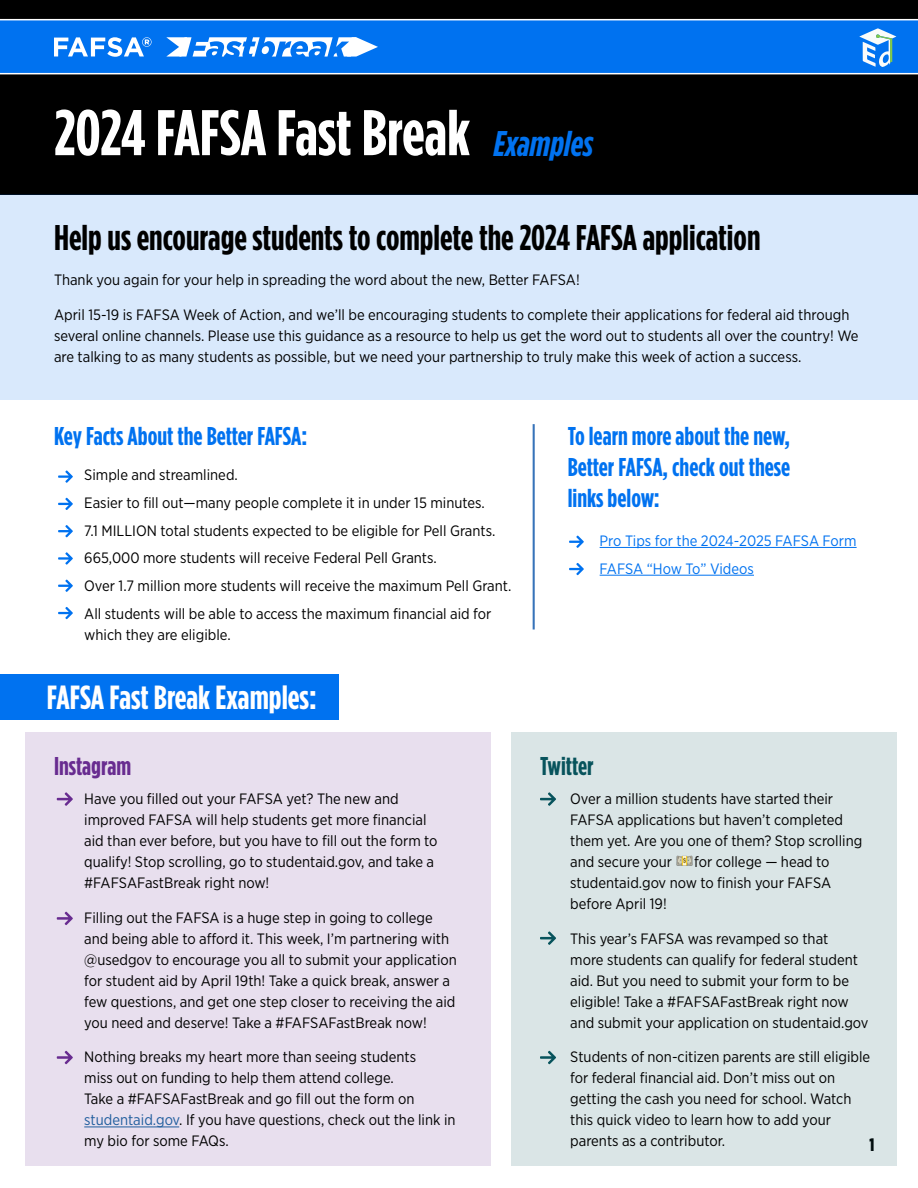
<style>
.page{position:relative;width:918px;height:1188px;background:#fff}
.page>*{position:absolute;margin:0;border:0;box-sizing:border-box;transform-origin:0 0}
.t1{font:700 64.35px "Gotham Cond";color:#fff}
.t2{font:700 35.7px "Gotham Cond";color:#000}
.t3{font:italic 700 35.7px "Gotham Cond";color:#0072f0}
.t4{font:700 33.45px "Gotham Cond";color:#fff}
.t5{font:700 25.8px/30.9px "Gotham Cond";color:#0072f0;text-align:justify}
.t6{font:700 25.8px "Gotham Cond";color:#682c90}
.t7{font:700 25.8px "Gotham Cond";letter-spacing:-.005em;color:#07535c}
.t8{font:900 18px "Gotham Cond";color:#000}
.t9{font:15px/21px "Gotham Narrow";color:#000}
.t10{font:15px/27.8px "Gotham Narrow";color:#0072f0}
.s1{color:#215e9e}
</style>
<div class="page">
<div style="left:0;top:0;width:918px;height:194px;background:#000"></div>
<svg style="left:0;top:19px;width:918px;height:55px;background:#0d79f0"></svg>
<div style="left:0;top:194px;width:918px;height:206px;background:#d9e9fc"></div>
<div style="left:25px;top:732px;width:465px;height:434px;background:#e8dfee"></div>
<div style="left:511px;top:732px;width:385px;height:434px;background:#dae5e6"></div>
<div style="left:0;top:674px;width:338px;height:46px;background:#0072f0"></div>
<hr style="left:84px;top:1127px;width:95px;height:1px;background:#215e9e">
<hr style="left:600px;top:547px;width:257px;height:1px;background:#0072f0">
<hr style="left:600px;top:575px;width:154px;height:1px;background:#0072f0">
<svg style="left:54px;top:37px;width:98px;height:20px;background:#6daef6"></svg>
<svg style="left:166px;top:37px;width:212px;height:20px;background:#7cb6f7"></svg>
<hr style="left:533px;top:424px;width:2px;height:206px;background:#3773b9">
<svg style="left:58px;top:471px;width:15px;height:12px"></svg>
<svg style="left:57px;top:792px;width:16px;height:14px"></svg>
<svg style="left:540px;top:792px;width:16px;height:14px"></svg>
<svg style="left:57px;top:912px;width:16px;height:13px"></svg>
<svg style="left:540px;top:931px;width:16px;height:14px"></svg>
<svg style="left:57px;top:1051px;width:16px;height:13px"></svg>
<svg style="left:540px;top:1051px;width:16px;height:13px"></svg>
<svg style="left:58px;top:498px;width:15px;height:12px"></svg>
<svg style="left:58px;top:525px;width:15px;height:12px"></svg>
<svg style="left:58px;top:552px;width:15px;height:13px"></svg>
<svg style="left:58px;top:580px;width:15px;height:12px"></svg>
<svg style="left:569px;top:536px;width:15px;height:12px"></svg>
<svg style="left:58px;top:607px;width:15px;height:12px"></svg>
<svg style="left:569px;top:563px;width:15px;height:12px"></svg>
<svg style="left:859px;top:28px;width:37px;height:39px"></svg>
<h1 class="t1" style="left:54px;top:95px;width:418px">2024 FAFSA Fast Break</h1>
<h2 class="t3" style="left:494px;top:122px;width:101px">Examples</h2>
<h2 class="t2" style="left:54px;top:216px;width:708px">Help us encourage students to complete the 2024 FAFSA application</h2>
<p class="t9" style="left:54px;top:269px;width:527px">Thank you again for your help in spreading the word about the new, Better FAFSA!</p>
<p class="t9" style="left:54px;top:304px;width:806px">April 15-19 is FAFSA Week of Action, and we’ll be encouraging students to complete their applications for federal aid through several online channels. Please use this guidance as a resource to help us get the word out to students all over the country! We are talking to as many students as possible, but we need your partnership to truly make this week of action a success.</p>
<h3 class="t5" style="left:54px;top:420px;width:255px">Key Facts About the Better FAFSA:</h3>
<p class="t9" style="left:84px;top:461px;width:429px;line-height:27.8px">Simple and streamlined.<br>Easier to fill out—many people complete it in under 15 minutes.<br>7.1 MILLION total students expected to be eligible for Pell Grants.<br>665,000 more students will receive Federal Pell Grants.<br>Over 1.7 million more students will receive the maximum Pell Grant.<br>All students will be able to access the maximum financial aid for</p>
<p class="t9" style="left:84px;top:624px;width:148px">which they are eligible.</p>
<h3 class="t4" style="left:47px;top:677px;width:271px">FAFSA Fast Break Examples:</h3>
<h3 class="t5" style="left:568px;top:420px;width:224px">To learn more about the new, Better FAFSA, check out these links below:</h3>
<p class="t10" style="left:600px;top:526px;width:258px">Pro Tips for the 2024-2025 FAFSA Form<br>FAFSA “How To” Videos</p>
<h3 class="t6" style="left:54px;top:751px;width:79px">Instagram</h3>
<h3 class="t7" style="left:540px;top:751px;width:55px">Twitter</h3>
<p class="t9" style="left:84px;top:788px;width:355px">Have you filled out your FAFSA yet? The new and improved FAFSA will help students get more financial aid than ever before, but you have to fill out the form to qualify! Stop scrolling, go to studentaid.gov, and take a #FAFSAFastBreak right now!</p>
<p class="t9" style="left:84px;top:907px;width:374px">Filling out the FAFSA is a huge step in going to college and being able to afford it. This week, I’m partnering with @usedgov to encourage you all to submit your application for student aid by April 19th! Take a quick break, answer a few questions, and get one step closer to receiving the aid you need and deserve! Take a #FAFSAFastBreak now!</p>
<p class="t9" style="left:84px;top:1046px;width:373px">Nothing breaks my heart more than seeing students<br>miss out on funding to help them attend college.<br>Take a #FAFSAFastBreak and go fill out the form on <span class="s1">studentaid.gov</span>. If you have questions, check out the link in my bio for some FAQs.</p>
<p class="t9" style="left:570px;top:788px;width:294px">Over a million students have started their FAFSA applications but haven’t completed them yet. Are you one of them? Stop scrolling and secure your</p>
<p class="t9" style="left:570px;top:851px;width:262px;text-align:justify;text-indent:124px">for college — head to studentaid.gov now to finish your FAFSA before April 19!</p>
<p class="t9" style="left:570px;top:928px;width:300px">This year’s FAFSA was revamped so that<br>more students can qualify for federal student aid. But you need to submit your form to be eligible! Take a #FAFSAFastBreak right now and submit your application on studentaid.gov</p>
<p class="t9" style="left:570px;top:1046px;width:302px">Students of non-citizen parents are still eligible for federal financial aid. Don’t miss out on getting the cash you need for school. Watch this quick video to learn how to add your parents as a contributor.</p>
<p class="t8" style="left:869px;top:1134px;width:6px">1</p>
</div>
